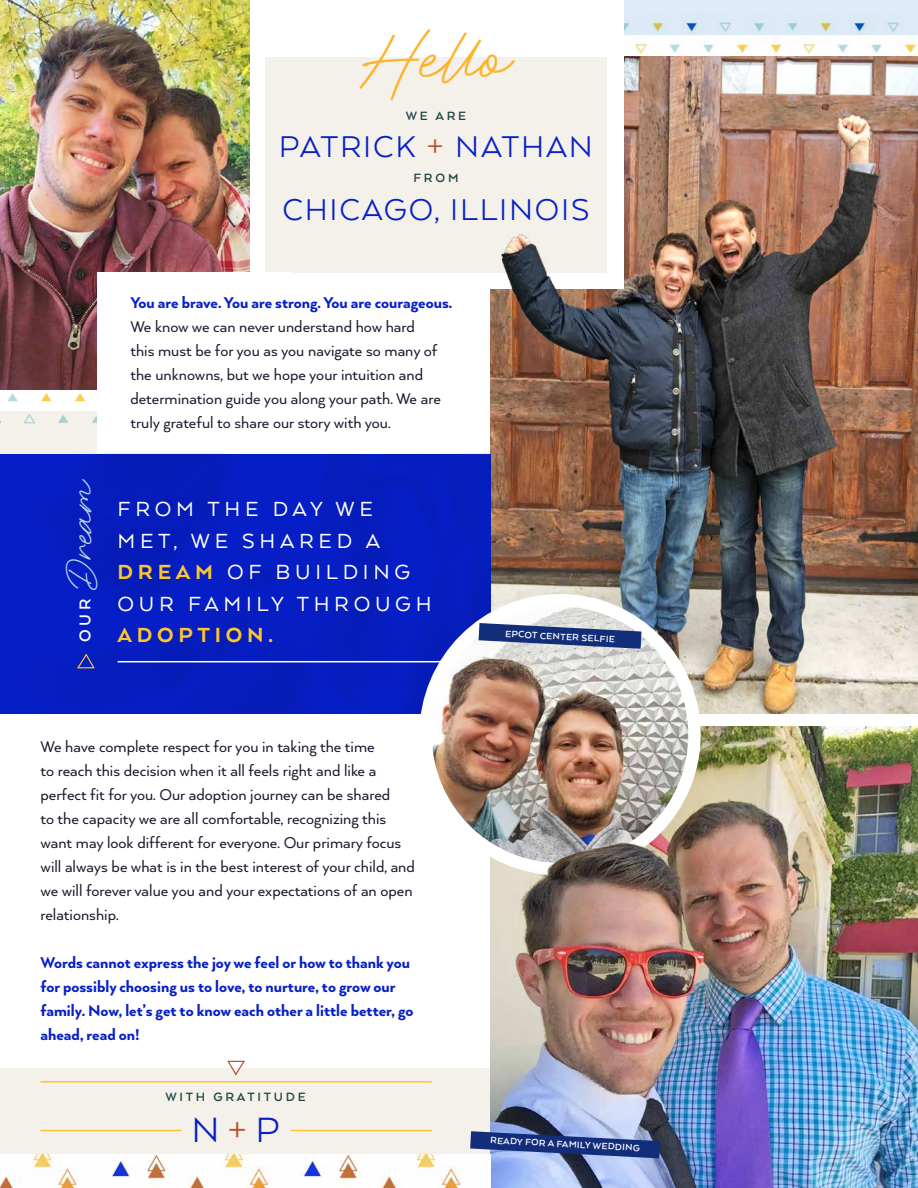
<style>
.page{position:relative;width:918px;height:1188px;background:#fff}
.page>*{position:absolute;margin:0;border:0;box-sizing:border-box;transform-origin:0 0}
.t1{font:45px "Rocket Clouds DEMO";color:#fcb42c}
.t2{font:40.5px "Arquitecta";color:#071fc7}
.t3{font:34.65px "Arquitecta";letter-spacing:.05em;color:#071fc7}
.t4{font:24px "Rocket Clouds DEMO";color:#bad9f0}
.t5{font:23.55px/31.5px "Arquitecta";letter-spacing:.2em;color:#fff}
.t6{font:800 23.55px "Arquitecta";letter-spacing:.2em;color:#fcc52f}
.t7{font:18px/24px "Arquitecta";color:#18162c}
.t8{font:800 18px/24px "Arquitecta";color:#071fc7}
.t9{font:700 18px "Arquitecta";color:#fff}
.t10{font:700 13.8px "Arquitecta";letter-spacing:.2em;color:#1e4544}
.t11{font:700 10.5px "Arquitecta";color:#fff}
.s1{font-size:36px;color:#b7522d}
.s2{font-weight:800;color:#fcc52f}
.s3{color:#b7522d}
</style>
<div class="page">
<img style="left:624px;top:35px;width:294px;height:22px">
<div style="left:624px;top:0;width:294px;height:35px;background:#ddecf8"></div>
<div style="left:0;top:1068px;width:491px;height:87px;background:#f3f1ea"></div>
<img style="left:0;top:389px;width:97px;height:23px">
<div style="left:0;top:412px;width:97px;height:64px;background:#f3f1ea"></div>
<img style="left:491px;top:727px;width:427px;height:461px">
<img style="left:491px;top:57px;width:427px;height:656px">
<img style="left:0;top:0;width:250px;height:389px">
<div style="left:250px;top:0;width:374px;height:289px;background:#fff"></div>
<div style="left:265px;top:57px;width:342px;height:215px;background:#f3f1ea"></div>
<img style="left:0;top:454px;width:491px;height:259px">
<hr style="left:118px;top:661px;width:326px;height:1px;background:#fff">
<div style="left:419px;top:594px;width:282px;height:281px;background:#fff;border-radius:50%"></div>
<img style="left:432px;top:606px;width:256px;height:257px;border-radius:128px">
<svg style="left:76px;top:653px;width:20px;height:16px"></svg>
<svg style="left:479px;top:623px;width:162px;height:26px;background:#586b9d"></svg>
<img style="left:0;top:1155px;width:462px;height:33px">
<hr style="left:40px;top:1130px;width:141px;height:1px;background:#fcc52f">
<hr style="left:40px;top:1081px;width:392px;height:2px;background:#fcc52f">
<hr style="left:291px;top:1130px;width:141px;height:1px;background:#fcc52f">
<svg style="left:227px;top:1060px;width:18px;height:16px"></svg>
<div style="left:97px;top:272px;width:195px;height:162px;background:#fff"></div>
<svg style="left:470px;top:1131px;width:190px;height:27px;background:#455b9a"></svg>
<img style="left:491px;top:220px;width:145px;height:165px">
<img style="left:491px;top:810px;width:241px;height:244px">
<h1 class="t1" style="left:360px;top:35px;width:154px">Hello</h1>
<p class="t10" style="left:406px;top:107px;width:62px">WE ARE</p>
<h3 class="t3" style="left:279px;top:125px;width:316px">PATRICK <span class="s1">+</span> NATHAN</h3>
<p class="t10" style="left:413px;top:169px;width:47px">FROM</p>
<h3 class="t3" style="left:282px;top:188px;width:309px">CHICAGO, ILLINOIS</h3>
<h3 class="t4" style="left:69px;top:590px;width:116px;rotate:-90deg">Dream</h3>
<p class="t9" style="left:74px;top:642px;width:45px;rotate:-90deg">OUR</p>
<p class="t8" style="left:130px;top:290px;width:323px">You are brave. You are strong. You are courageous.</p>
<p class="t7" style="left:130px;top:314px;width:312px">We know we can never understand how hard this must be for you as you navigate so many of the unknowns, but we hope your intuition and determination guide you along your path. We are truly grateful to share our story with you.</p>
<h3 class="t5" style="left:118px;top:493px;width:316px">FROM THE DAY WE<br>MET, WE SHARED A<br><span class="s2">DREAM</span> OF BUILDING<br>OUR FAMILY THROUGH</h3>
<h3 class="t6" style="left:118px;top:621px;width:157px">ADOPTION.</h3>
<p class="t7" style="left:40px;top:734px;width:376px">We have complete respect for you in taking the time<br>to reach this decision when it all feels right and like a perfect fit for you. Our adoption journey can be shared<br>to the capacity we are all comfortable, recognizing this want may look different for everyone. Our primary focus will always be what is in the best interest of your child, and we will forever value you and your expectations of an open relationship.</p>
<p class="t8" style="left:40px;top:950px;width:375px">Words cannot express the joy we feel or how to thank you for possibly choosing us to love, to nurture, to grow our family. Now, let’s get to know each other a little better, go ahead, read on!</p>
<p class="t10" style="left:165px;top:1089px;width:142px">WITH GRATITUDE</p>
<h2 class="t2" style="left:191px;top:1104px;width:90px">N<span class="s3">+</span>P</h2>
<p class="t11" style="left:506px;top:627px;width:111px;rotate:3deg">EPCOT CENTER SELFIE</p>
<p class="t11" style="left:491px;top:1134px;width:152px;rotate:3deg">READY FOR A FAMILY WEDDING</p>
</div>
